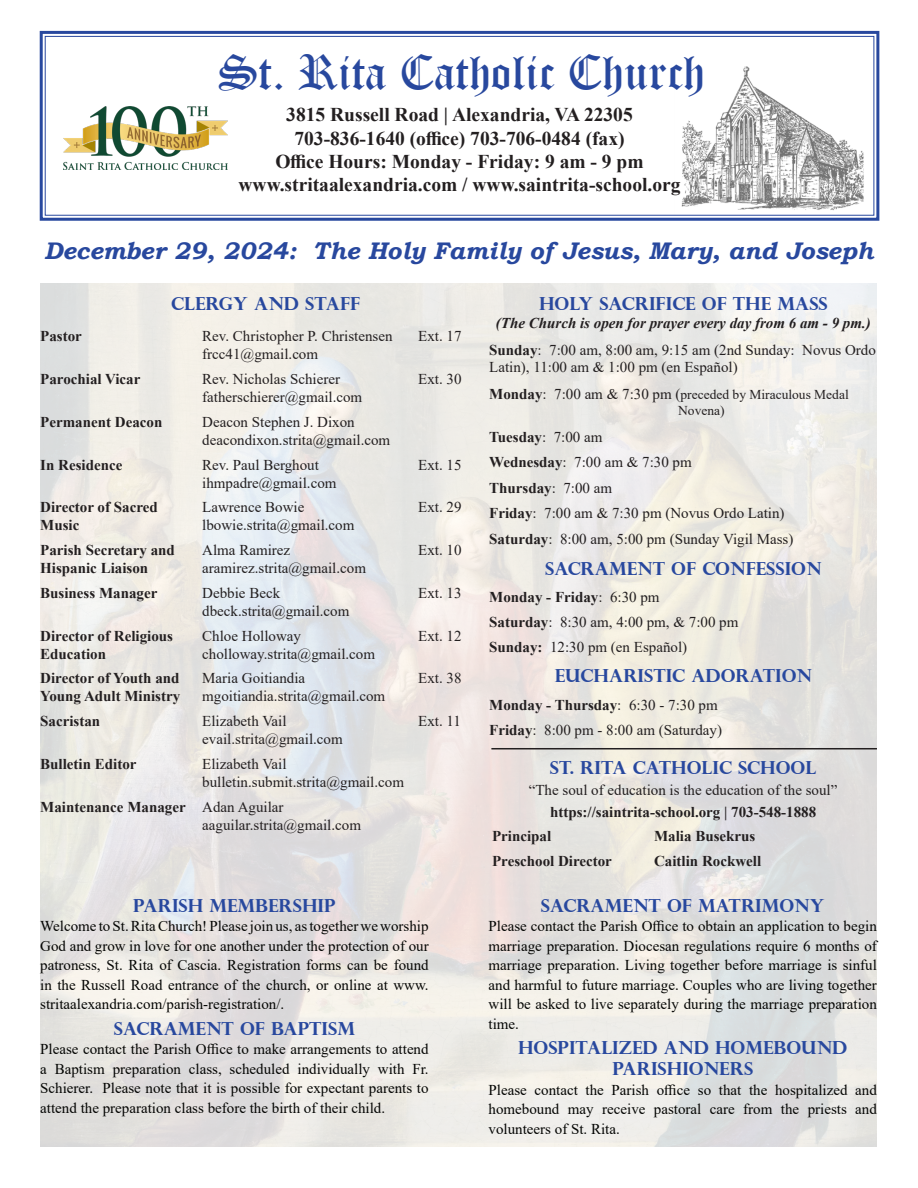
<style>
.page{position:relative;width:918px;height:1188px;background:#fff}
.page>*{position:absolute;margin:0;border:0;box-sizing:border-box;transform-origin:0 0}
.t1{font:48px "Old English Text";color:#28489e}
.t2{font:italic 700 24px "Bookman Old Style";color:#28489e}
.t3{font:700 19.5px "Times New Roman";color:#231f20}
.t4{font:700 18px "Perpetua Titling";color:#28489e}
.t5{font:15px/19.5px "Times New Roman";color:#040503;text-align:justify}
.t6{font:15px/18px "Times New Roman";color:#231f20}
.t7{font:700 15px "Times New Roman";color:#231f20}
.t8{font:italic 700 15px "Times New Roman";color:#231f20}
.t9{font:13.5px/16.5px "Times New Roman";color:#231f20}
.s1{font-weight:400}
.s2{font-weight:700}
.s3{font-weight:700;font-size:15px}
.s4{font-size:15px}
</style>
<div class="page">
<svg style="left:39px;top:30px;width:841px;height:191px"></svg>
<div style="left:45px;top:36px;width:829px;height:180px;border:1px solid #28489e"></div>
<hr style="left:491px;top:748px;width:386px;height:1px;background:#231f20">
<img style="left:64px;top:107px;width:164px;height:63px">
<p class="t1" style="left:218px;top:42px;width:488px">St. Rita Catholic Church</p>
<p class="t3" style="left:286px;top:101px;width:348px">3815 Russell Road | Alexandria, VA 22305</p>
<p class="t3" style="left:294px;top:124px;width:332px">703-836-1640 (office) 703-706-0484 (fax)</p>
<p class="t3" style="left:275px;top:147px;width:370px">Office Hours: Monday - Friday: 9 am - 9 pm</p>
<p class="t3" style="left:239px;top:171px;width:443px">www.stritaalexandria.com / www.saintrita-school.org</p>
<p class="t2" style="left:44px;top:233px;width:831px">December 29, 2024: The Holy Family of Jesus, Mary, and Joseph</p>
<p class="t4" style="left:171px;top:292px;width:191px">CLERGY AND STAFF</p>
<p class="t7" style="left:40px;top:326px;width:43px">Pastor</p>
<p class="t6" style="left:202px;top:327px;width:192px">Rev. Christopher P. Christensen</p>
<p class="t6" style="left:418px;top:327px;width:45px">Ext. 17</p>
<p class="t6" style="left:202px;top:345px;width:117px">frcc41@gmail.com</p>
<p class="t7" style="left:40px;top:368px;width:102px">Parochial Vicar</p>
<p class="t6" style="left:202px;top:370px;width:139px">Rev. Nicholas Schierer</p>
<p class="t6" style="left:418px;top:370px;width:45px">Ext. 30</p>
<p class="t6" style="left:202px;top:388px;width:162px">fatherschierer@gmail.com</p>
<p class="t7" style="left:40px;top:411px;width:124px">Permanent Deacon</p>
<p class="t6" style="left:202px;top:412px;width:189px">Deacon Stephen J. Dixon deacondixon.strita@gmail.com</p>
<p class="t7" style="left:40px;top:454px;width:84px">In Residence</p>
<p class="t6" style="left:202px;top:455px;width:118px">Rev. Paul Berghout</p>
<p class="t6" style="left:418px;top:455px;width:45px">Ext. 15</p>
<p class="t6" style="left:202px;top:473px;width:136px">ihmpadre@gmail.com</p>
<p class="t7" style="left:40px;top:497px;width:119px">Director of Sacred</p>
<p class="t6" style="left:202px;top:498px;width:104px">Lawrence Bowie</p>
<p class="t6" style="left:418px;top:498px;width:45px">Ext. 29</p>
<p class="t7" style="left:40px;top:515px;width:41px">Music</p>
<p class="t6" style="left:202px;top:516px;width:154px">lbowie.strita@gmail.com</p>
<p class="t7" style="left:40px;top:539px;width:136px">Parish Secretary and</p>
<p class="t6" style="left:202px;top:541px;width:89px">Alma Ramirez</p>
<p class="t6" style="left:418px;top:541px;width:45px">Ext. 10</p>
<p class="t7" style="left:40px;top:557px;width:109px">Hispanic Liaison</p>
<p class="t6" style="left:202px;top:559px;width:165px">aramirez.strita@gmail.com</p>
<p class="t7" style="left:40px;top:582px;width:119px">Business Manager</p>
<p class="t6" style="left:202px;top:583px;width:79px">Debbie Beck</p>
<p class="t6" style="left:418px;top:583px;width:45px">Ext. 13</p>
<p class="t6" style="left:202px;top:601px;width:149px">dbeck.strita@gmail.com</p>
<p class="t7" style="left:40px;top:625px;width:134px">Director of Religious</p>
<p class="t6" style="left:202px;top:626px;width:100px">Chloe Holloway</p>
<p class="t6" style="left:418px;top:626px;width:45px">Ext. 12</p>
<p class="t7" style="left:40px;top:643px;width:67px">Education</p>
<p class="t6" style="left:202px;top:644px;width:174px">cholloway.strita@gmail.com</p>
<p class="t7" style="left:40px;top:668px;width:141px">Director of Youth and</p>
<p class="t6" style="left:202px;top:669px;width:104px">Maria Goitiandia</p>
<p class="t6" style="left:418px;top:669px;width:45px">Ext. 38</p>
<p class="t7" style="left:40px;top:686px;width:142px">Young Adult Ministry</p>
<p class="t6" style="left:202px;top:687px;width:184px">mgoitiandia.strita@gmail.com</p>
<p class="t7" style="left:40px;top:710px;width:61px">Sacristan</p>
<p class="t6" style="left:202px;top:712px;width:86px">Elizabeth Vail</p>
<p class="t6" style="left:418px;top:712px;width:44px">Ext. 11</p>
<p class="t6" style="left:202px;top:730px;width:142px">evail.strita@gmail.com</p>
<p class="t7" style="left:40px;top:753px;width:98px">Bulletin Editor</p>
<p class="t6" style="left:202px;top:754px;width:86px">Elizabeth Vail</p>
<p class="t6" style="left:202px;top:772px;width:203px">bulletin.submit.strita@gmail.com</p>
<p class="t7" style="left:40px;top:796px;width:245px">Maintenance Manager <span class="s1">Adan Aguilar</span></p>
<p class="t6" style="left:202px;top:815px;width:160px">aaguilar.strita@gmail.com</p>
<p class="t4" style="left:539px;top:292px;width:290px">HOLY SACRIFICE OF THE MASS</p>
<p class="t8" style="left:496px;top:312px;width:376px">(The Church is open for prayer every day from 6 am - 9 pm.)</p>
<p class="t6" style="left:489px;top:341px;width:388px;line-height:16.5px"><span class="s2">Sunday</span>: 7:00 am, 8:00 am, 9:15 am (2nd Sunday: Novus Ordo<br>Latin), 11:00 am &amp; 1:00 pm (en Español)</p>
<p class="t9" style="left:678px;top:385px;width:172px;text-indent:-189px"><span class="s3">Monday</span><span class="s4">: 7:00 am &amp; 7:30 pm (</span>preceded by Miraculous Medal<br>Novena)</p>
<p class="t7" style="left:489px;top:426px;width:115px">Tuesday<span class="s1">: 7:00 am</span></p>
<p class="t6" style="left:489px;top:453px;width:204px"><span class="s2">Wednesday</span>: 7:00 am &amp; 7:30 pm</p>
<p class="t7" style="left:489px;top:477px;width:124px">Thursday<span class="s1">: 7:00 am</span></p>
<p class="t6" style="left:489px;top:503px;width:297px"><span class="s2">Friday</span>: 7:00 am &amp; 7:30 pm (Novus Ordo Latin)</p>
<p class="t6" style="left:489px;top:530px;width:306px"><span class="s2">Saturday</span>: 8:00 am, 5:00 pm (Sunday Vigil Mass)</p>
<p class="t4" style="left:545px;top:557px;width:278px">SACRAMENT OF CONFESSION</p>
<p class="t7" style="left:489px;top:586px;width:172px">Monday - Friday<span class="s1">: 6:30 pm</span></p>
<p class="t6" style="left:489px;top:613px;width:251px"><span class="s2">Saturday</span>: 8:30 am, 4:00 pm, &amp; 7:00 pm</p>
<p class="t6" style="left:489px;top:638px;width:199px"><span class="s2">Sunday:</span> 12:30 pm (en Español)</p>
<p class="t4" style="left:555px;top:665px;width:259px">EUCHARISTIC ADORATION</p>
<p class="t7" style="left:489px;top:694px;width:230px">Monday - Thursday<span class="s1">: 6:30 - 7:30 pm</span></p>
<p class="t6" style="left:489px;top:720px;width:234px"><span class="s2">Friday</span>: 8:00 pm - 8:00 am (Saturday)</p>
<p class="t4" style="left:550px;top:756px;width:268px">ST. RITA CATHOLIC SCHOOL</p>
<p class="t6" style="left:529px;top:781px;width:310px">“The soul of education is the education of the soul”</p>
<p class="t7" style="left:550px;top:801px;width:268px">https://saintrita-school.org | 703-548-1888</p>
<p class="t7" style="left:492px;top:825px;width:61px">Principal</p>
<p class="t7" style="left:654px;top:825px;width:103px">Malia Busekrus</p>
<p class="t7" style="left:492px;top:850px;width:121px">Preschool Director</p>
<p class="t7" style="left:654px;top:850px;width:109px">Caitlin Rockwell</p>
<p class="t4" style="left:133px;top:894px;width:204px">PARISH MEMBERSHIP</p>
<p class="t5" style="left:40px;top:916px;width:390px">Welcome to St. Rita Church! Please join us, as together we worship God and grow in love for one another under the protection of our patroness, St. Rita of Cascia. Registration forms can be found in the Russell Road entrance of the church, or online at www. stritaalexandria.com/parish-registration/.</p>
<p class="t4" style="left:114px;top:1017px;width:243px">SACRAMENT OF BAPTISM</p>
<p class="t5" style="left:40px;top:1039px;width:390px">Please contact the Parish Office to make arrangements to attend a Baptism preparation class, scheduled individually with Fr.<br>Schierer. Please note that it is possible for expectant parents to attend the preparation class before the birth of their child.</p>
<p class="t4" style="left:541px;top:894px;width:285px">SACRAMENT OF MATRIMONY</p>
<p class="t5" style="left:489px;top:916px;width:390px">Please contact the Parish Office to obtain an application to begin marriage preparation. Diocesan regulations require 6 months of marriage preparation. Living together before marriage is sinful and harmful to future marriage. Couples who are living together will be asked to live separately during the marriage preparation time.</p>
<p class="t4" style="left:518px;top:1037px;width:331px">HOSPITALIZED AND HOMEBOUND</p>
<p class="t4" style="left:612px;top:1058px;width:142px">PARISHIONERS</p>
<p class="t5" style="left:489px;top:1079px;width:390px">Please contact the Parish office so that the hospitalized and homebound may receive pastoral care from the priests and volunteers of St. Rita.</p>
</div>
